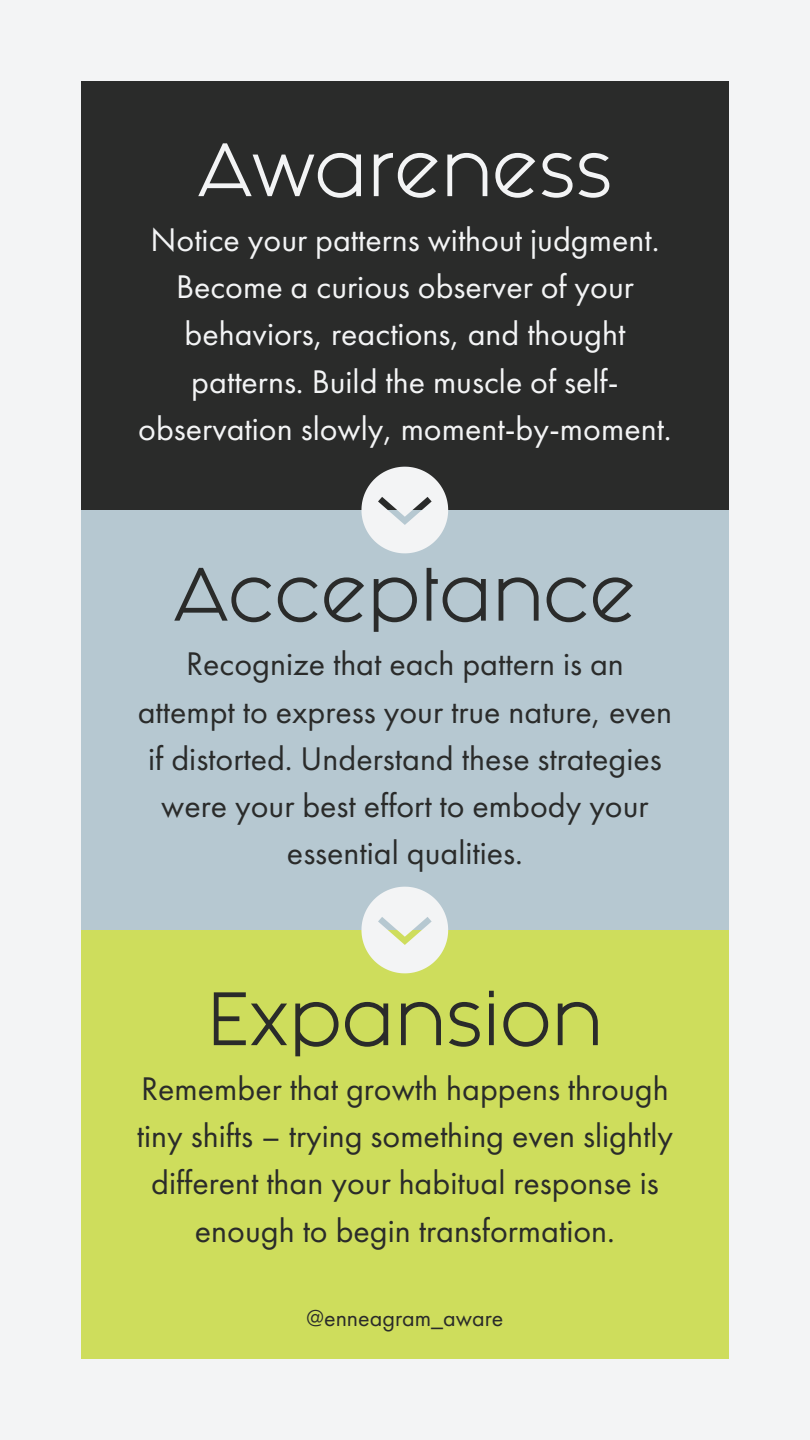
<style>
.page{position:relative;width:810px;height:1440px;background:#f3f4f5}
.page>*{position:absolute;margin:0;border:0;box-sizing:border-box;transform-origin:0 0}
.t1{font:64px "Fashion Fetish";color:#2a2b2a}
.t2{font:64px "Fashion Fetish";color:#f3f4f5}
.t3{font:34px/47.2px "Futura PT";color:#2a2b2a;text-align:center}
.t4{font:34px/47.2px "Futura PT";color:#f3f4f5;text-align:center}
.t5{font:24px "Futura PT";color:#2a2b2a}
</style>
<div class="page">
<div style="left:81px;top:81px;width:648px;height:429px;background:#2a2b2a"></div>
<div style="left:81px;top:510px;width:648px;height:420px;background:#b6c8d1"></div>
<div style="left:81px;top:930px;width:648px;height:429px;background:#cedd5c"></div>
<svg style="left:361px;top:467px;width:87px;height:86px"></svg>
<svg style="left:361px;top:887px;width:87px;height:86px"></svg>
<h1 class="t2" style="left:198px;top:158px;width:416px">Awareness</h1>
<p class="t4" style="left:138px;top:216px;width:535px">Notice your patterns without judgment.<br>Become a curious observer of your behaviors, reactions, and thought patterns. Build the muscle of self&shy;observation slowly, moment-by-moment.</p>
<h1 class="t1" style="left:174px;top:582px;width:464px">Acceptance</h1>
<h2 class="t3" style="left:138px;top:640px;width:536px">Recognize that each pattern is an attempt to express your true nature, even if distorted. Understand these strategies were your best effort to embody your essential qualities.</h2>
<p class="t1" style="left:207px;top:1007px;width:397px">Expansion</p>
<h1 class="t3" style="left:137px;top:1065px;width:538px">Remember that growth happens through tiny shifts – trying something even slightly different than your habitual response is enough to begin transformation.</h1>
<h2 class="t5" style="left:307px;top:1302px;width:198px">@enneagram_aware</h2>
</div>
